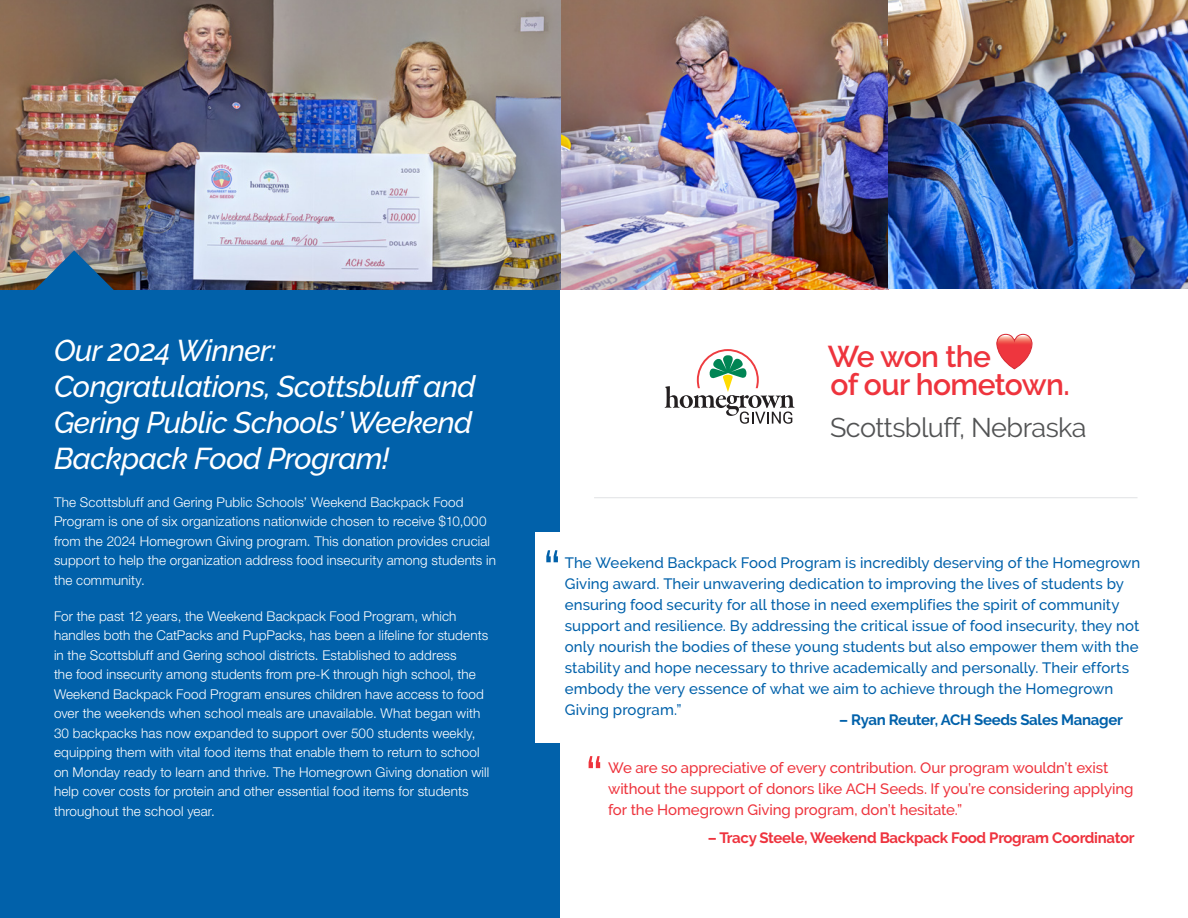
<style>
.page{position:relative;width:1188px;height:918px;background:#fff}
.page>*{position:absolute;margin:0;border:0;box-sizing:border-box;transform-origin:0 0}
.t1{font:500 52.5px "Raleway";color:#0161aa}
.t2{font:500 52.5px "Raleway";color:#ee343d}
.t3{font:italic 500 30px/36px "Raleway";letter-spacing:-.02em;color:#fff}
.t4{font:600 30px "Raleway";letter-spacing:-.02em;color:#ee343d}
.t5{font:27px "Raleway";letter-spacing:-.02em;color:#525354}
.t6{font:500 15px/21px "Raleway";letter-spacing:.005em;color:#0161aa}
.t7{font:500 15px/21px "Raleway";letter-spacing:-.005em;color:#ee343d}
.t8{font:700 15px "Raleway";letter-spacing:-.02em;color:#ee333e}
.t9{font:700 15px "Raleway";letter-spacing:-.02em;color:#0161aa}
.t10{font:300 13.5px/19.5px "Helvetica Neue LT Std";letter-spacing:.01em;color:#fff}
</style>
<div class="page">
<div style="left:0;top:289px;width:560px;height:629px;background:#0161aa"></div>
<img style="left:560px;top:0;width:628px;height:289px">
<img style="left:0;top:0;width:560px;height:289px">
<img style="left:32px;top:250px;width:84px;height:40px">
<div style="left:535px;top:532px;width:87px;height:211px;background:#fff"></div>
<hr style="left:594px;top:497px;width:544px;height:1px;background:#e1e2e4">
<svg style="left:665px;top:349px;width:130px;height:75px"></svg>
<svg style="left:996px;top:333px;width:36px;height:37px"></svg>
<p class="t3" style="left:54px;top:333px;width:423px">Our 2024 Winner:<br>Congratulations, Scottsbluff and<br>Gering Public Schools’ Weekend<br>Backpack Food Program!</p>
<p class="t10" style="left:54px;top:492px;width:444px">The Scottsbluff and Gering Public Schools’ Weekend Backpack Food Program is one of six organizations nationwide chosen to receive $10,000 from the 2024 Homegrown Giving program. This donation provides crucial support to help the organization address food insecurity among students in the community.</p>
<p class="t10" style="left:54px;top:606px;width:437px">For the past 12 years, the Weekend Backpack Food Program, which handles both the CatPacks and PupPacks, has been a lifeline for students in the Scottsbluff and Gering school districts. Established to address<br>the food insecurity among students from pre-K through high school, the Weekend Backpack Food Program ensures children have access to food over the weekends when school meals are unavailable. What began with 30 backpacks has now expanded to support over 500 students weekly, equipping them with vital food items that enable them to return to school on Monday ready to learn and thrive. The Homegrown Giving donation will help cover costs for protein and other essential food items for students throughout the school year.</p>
<p class="t4" style="left:828px;top:339px;width:165px">We won the</p>
<p class="t4" style="left:830px;top:367px;width:241px">of our hometown.</p>
<p class="t5" style="left:830px;top:412px;width:258px">Scottsbluff, Nebraska</p>
<p class="t1" style="left:543px;top:540px;width:20px">“</p>
<p class="t6" style="left:565px;top:552px;width:577px">The Weekend Backpack Food Program is incredibly deserving of the Homegrown Giving award. Their unwavering dedication to improving the lives of students by ensuring food security for all those in need exemplifies the spirit of community support and resilience. By addressing the critical issue of food insecurity, they not only nourish the bodies of these young students but also empower them with the stability and hope necessary to thrive academically and personally. Their efforts embody the very essence of what we aim to achieve through the Homegrown Giving program.”</p>
<p class="t9" style="left:839px;top:711px;width:285px">– Ryan Reuter, ACH Seeds Sales Manager</p>
<p class="t7" style="left:608px;top:757px;width:527px">We are so appreciative of every contribution. Our program wouldn’t exist without the support of donors like ACH Seeds. If you’re considering applying for the Homegrown Giving program, don’t hesitate.”</p>
<p class="t2" style="left:585px;top:746px;width:20px">“</p>
<p class="t8" style="left:708px;top:829px;width:428px">– Tracy Steele, Weekend Backpack Food Program Coordinator</p>
</div>
